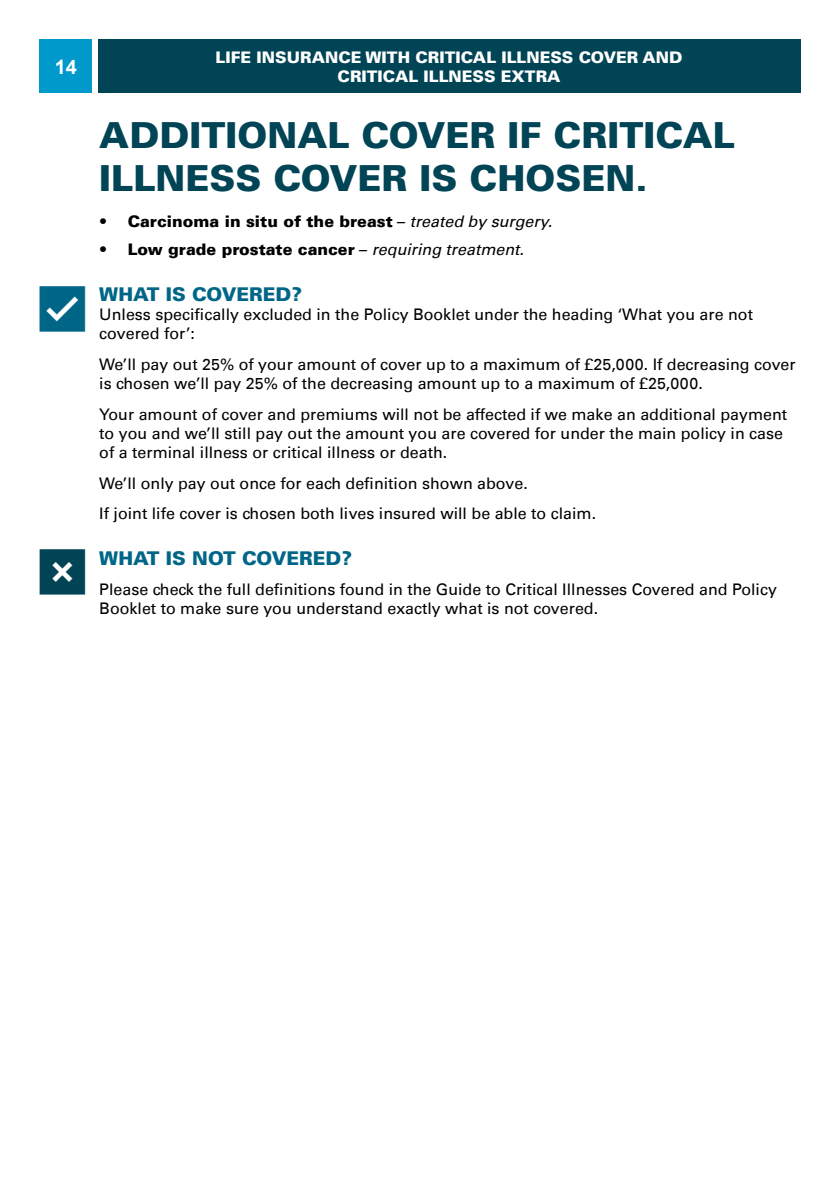
<style>
.page{position:relative;width:840px;height:1191px;background:#fff}
.page>*{position:absolute;margin:0;border:0;box-sizing:border-box;transform-origin:0 0}
.t1{font:900 36px "Univers LT";color:#045}
.t2{font:700 20px "Arial";color:#fff}
.t3{font:900 19px "Univers LT";color:#068}
.Body_text_P{font:16px/19.2px "Univers LT";color:#000}
.t4{font:900 16px "Univers LT";color:#000}
.t5{font:900 16px/19.2px "Univers LT";color:#fff;text-align:center}
.s1{font-weight:400}
.s2{font-weight:400;font-style:italic}
</style>
<div class="page">
<div style="left:98px;top:40px;width:701px;height:53px;background:#045"></div>
<div style="left:40px;top:40px;width:52px;height:53px;background:#09c"></div>
<p class="t2" style="left:55px;top:52px;width:24px">14</p>
<p class="t5" style="left:215px;top:47px;width:468px">LIFE INSURANCE WITH CRITICAL ILLNESS COVER AND<br>CRITICAL ILLNESS EXTRA</p>
<h3 class="t1" style="left:99px;top:112px;width:636px">ADDITIONAL COVER IF CRITICAL</h3>
<h3 class="t1" style="left:99px;top:155px;width:549px">ILLNESS COVER IS CHOSEN.</h3>
<p class="t4" style="left:99px;top:211px;width:454px">• Carcinoma in situ of the breast <span class="s1">–</span> <span class="s2">treated by surgery.</span></p>
<p class="t4" style="left:99px;top:240px;width:426px">• Low grade prostate cancer <span class="s1">–</span> <span class="s2">requiring treatment.</span></p>
<h4 class="t3" style="left:99px;top:282px;width:204px">WHAT IS COVERED?</h4>
<p class="Body_text_P" style="left:99px;top:305px;width:655px">Unless specifically excluded in the Policy Booklet under the heading ‘What you are not covered for’:</p>
<p class="Body_text_P" style="left:99px;top:355px;width:697px">We’ll pay out 25% of your amount of cover up to a maximum of £25,000. If decreasing cover</p>
<p class="Body_text_P" style="left:99px;top:374px;width:604px">is chosen we’ll pay 25% of the decreasing amount up to a maximum of £25,000.</p>
<p class="Body_text_P" style="left:99px;top:404px;width:689px">Your amount of cover and premiums will not be affected if we make an additional payment</p>
<p class="Body_text_P" style="left:99px;top:424px;width:685px">to you and we’ll still pay out the amount you are covered for under the main policy in case</p>
<p class="Body_text_P" style="left:99px;top:443px;width:349px">of a terminal illness or critical illness or death.</p>
<p class="Body_text_P" style="left:99px;top:473px;width:429px">We’ll only pay out once for each definition shown above.</p>
<p class="Body_text_P" style="left:99px;top:504px;width:498px">If joint life cover is chosen both lives insured will be able to claim.</p>
<h4 class="t3" style="left:99px;top:546px;width:254px">WHAT IS NOT COVERED?</h4>
<p class="Body_text_P" style="left:99px;top:580px;width:678px">Please check the full definitions found in the Guide to Critical Illnesses Covered and Policy<br>Booklet to make sure you understand exactly what is not covered.</p>
</div>
